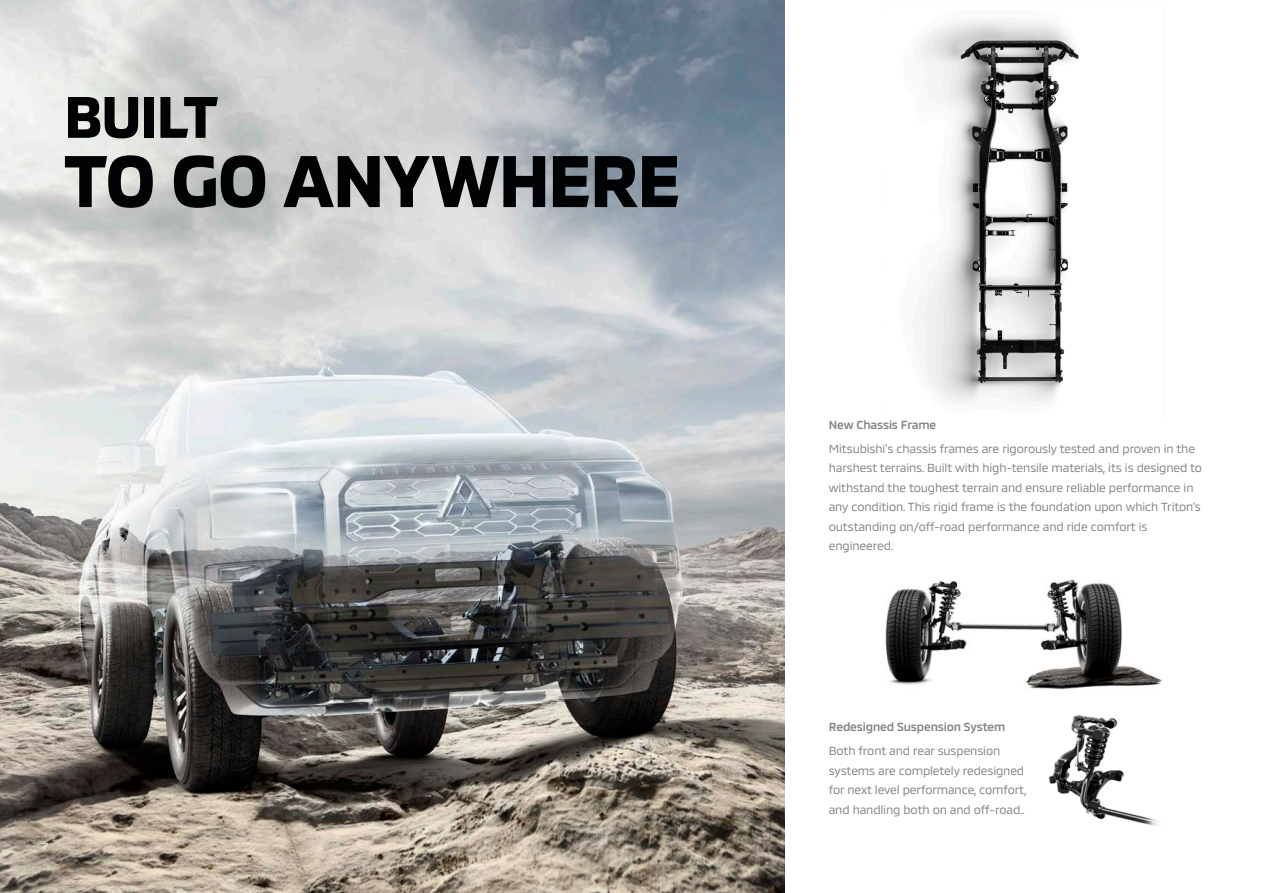
<style>
.page{position:relative;width:1263px;height:893px;background:#fff}
.page>*{position:absolute;margin:0;border:0;box-sizing:border-box;transform-origin:0 0}
.t1{font:700 75px "MMC";letter-spacing:-.03em;color:#010203}
.t2{font:700 60px "MMC";letter-spacing:-.035em;color:#010203}
.t3{font:12px/19.5px "MMC";letter-spacing:-.01em;color:#808285}
.t4{font:500 12px "MMC";letter-spacing:-.01em;color:#808285}
.t5{font:10.5px "MMC";color:#fff}
</style>
<div class="page">
<img style="left:0;top:0;width:784px;height:893px">
<img style="left:919px;top:20px;width:160px;height:382px">
<img style="left:885px;top:579px;width:277px;height:111px">
<img style="left:1048px;top:715px;width:110px;height:111px">
<h2 class="t2" style="left:64px;top:69px;width:156px">BUILT</h2>
<h1 class="t1" style="left:64px;top:122px;width:619px">TO GO ANYWHERE</h1>
<p class="t5" style="left:43px;top:838px;width:7px">7</p>
<p class="t4" style="left:829px;top:415px;width:109px">New Chassis Frame</p>
<p class="t3" style="left:829px;top:437px;width:375px">Mitsubishi’s chassis frames are rigorously tested and proven in the harshest terrains. Built with high-tensile materials, its is designed to withstand the toughest terrain and ensure reliable performance in any condition. This rigid frame is the foundation upon which Triton’s outstanding on/off-road performance and ride comfort is engineered.</p>
<p class="t4" style="left:829px;top:717px;width:178px">Redesigned Suspension System</p>
<p class="t3" style="left:829px;top:740px;width:199px">Both front and rear suspension systems are completely redesigned for next level performance, comfort, and handling both on and off-road..</p>
</div>
